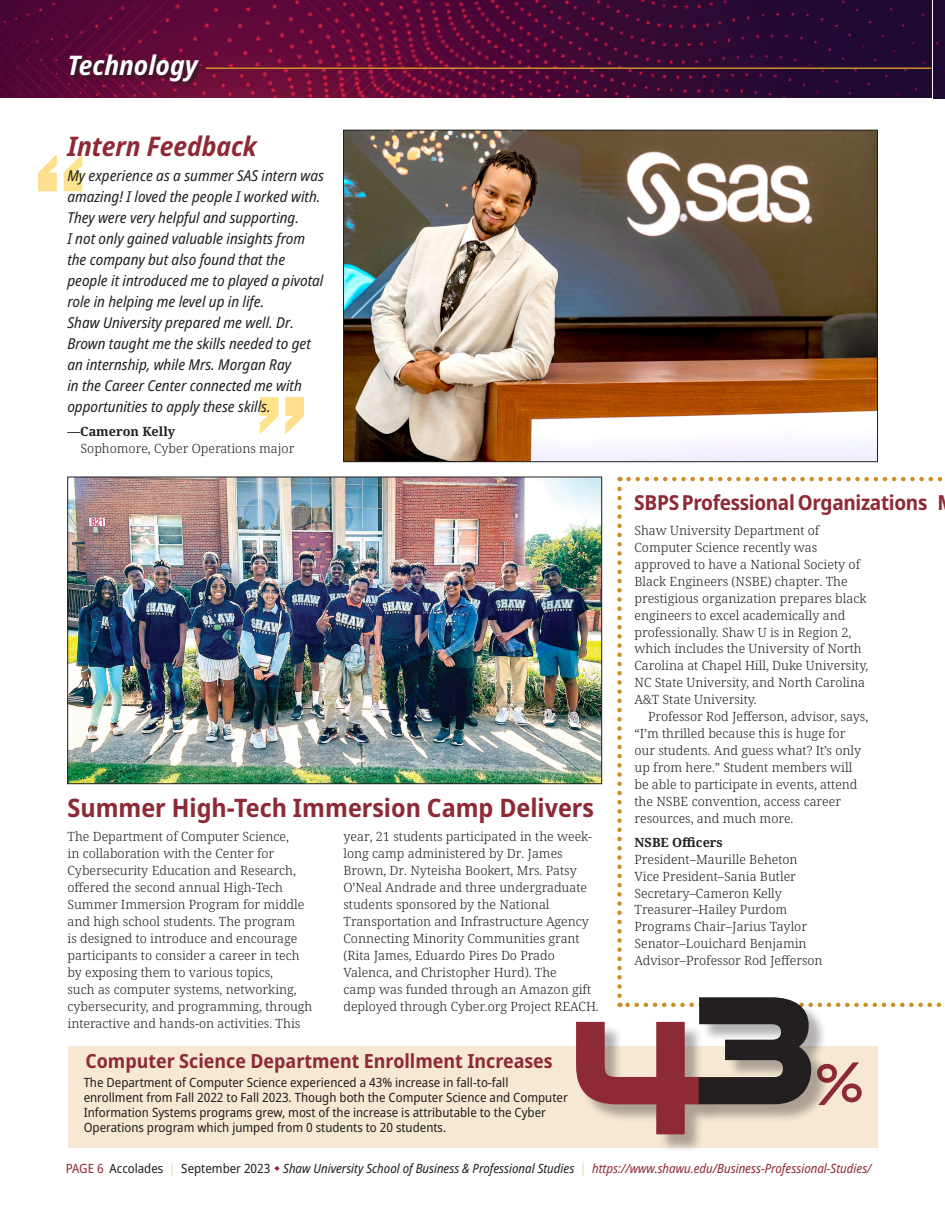
<style>
.page{position:relative;width:945px;height:1215px;background:#fff}
.page>*{position:absolute;margin:0;border:0;box-sizing:border-box;transform-origin:0 0}
.Accolades_Heads{font:italic 700 semi-condensed 27px "Noto Sans";color:#8e2a35}
.Accolades_Heads-2{font:italic 700 semi-condensed 27px "Noto Sans";color:#fff}
.Accolades_Heads-3{font:700 semi-condensed 25.5px "Noto Sans";color:#8e2a35}
.Accolades_Heads-4{font:700 semi-condensed 20.7px "Noto Sans";letter-spacing:-.015em;color:#8e2a35}
.Accolades_Heads-5{font:700 semi-condensed 19.5px "Noto Sans";color:#8e2a35}
.Accolades_Quotes{font:italic semi-condensed 15px/21px "Noto Sans";color:#231f20}
.Accolades_Body{font:300 12.75px/17px "Noto Serif";color:#231f20}
.Accolades_Captions{font:semi-condensed 12.75px/15px "Noto Sans";color:#231f20}
.t1{font:italic semi-condensed 12.75px "Noto Sans";color:#8e2a35}
.Accolades_Body-2{font:700 12.75px "Noto Serif";color:#231f20}
.s1{font-style:normal}
.s2{font-style:normal;color:#231f20}
.s3{font-weight:100;font-style:normal;color:#cf8d29}
.s4{color:#231f20}
</style>
<div class="page">
<img style="left:5px;top:0;width:42px;height:31px">
<img style="left:27px;top:6px;width:20px;height:14px">
<img style="left:0;top:31px;width:15px;height:25px">
<img style="left:42px;top:36px;width:11px;height:20px">
<img style="left:56px;top:34px;width:10px;height:22px">
<img style="left:66px;top:9px;width:14px;height:89px">
<svg style="left:0;top:56px;width:75px;height:42px;background:#550637"></svg>
<img style="left:80px;top:7px;width:13px;height:91px">
<img style="left:93px;top:5px;width:14px;height:93px">
<svg style="left:103px;top:51px;width:4px;height:4px"></svg>
<img style="left:107px;top:3px;width:14px;height:95px">
<img style="left:121px;top:2px;width:15px;height:96px">
<svg style="left:136px;top:0;width:809px;height:98px;background:#490a36"></svg>
<div style="left:68px;top:1046px;width:810px;height:102px;background:#f6e8d3"></div>
<hr style="left:206px;top:68px;width:726px;height:1px;background:#cf8d29">
<div style="left:70px;top:55px;width:135px;height:32px;background:#231f20;opacity:.75"></div>
<img style="left:345px;top:132px;width:531px;height:328px">
<img style="left:70px;top:479px;width:506px;height:303px">
<svg style="left:38px;top:154px;width:44px;height:37px"></svg>
<svg style="left:260px;top:397px;width:44px;height:38px"></svg>
<div style="left:578px;top:1024px;width:141px;height:129px;background:#231f20;opacity:.35"></div>
<svg style="left:576px;top:477px;width:367px;height:657px"></svg>
<p class="Accolades_Heads-2" style="left:68px;top:46px;width:132px">Technology</p>
<p class="Accolades_Heads" style="left:68px;top:128px;width:191px">Intern Feedback</p>
<p class="Accolades_Quotes" style="left:67px;top:165px;width:258px">My experience as a summer SAS intern was amazing! I loved the people I worked with.<br>They were very helpful and supporting.</p>
<p class="Accolades_Quotes" style="left:67px;top:228px;width:258px">I not only gained valuable insights from the company but also found that the people it introduced me to played a pivotal role in helping me level up in life.</p>
<p class="Accolades_Quotes" style="left:67px;top:312px;width:245px">Shaw University prepared me well. Dr.<br>Brown taught me the skills needed to get an internship, while Mrs. Morgan Ray<br>in the Career Center connected me with opportunities to apply these skills.</p>
<p class="Accolades_Body-2" style="left:67px;top:422px;width:109px">—Cameron Kelly</p>
<p class="Accolades_Body" style="left:81px;top:440px;width:215px">Sophomore, Cyber Operations major</p>
<p class="Accolades_Heads-3" style="left:68px;top:790px;width:528px">Summer High-Tech Immersion Camp Delivers</p>
<p class="Accolades_Body" style="left:68px;top:829px;width:247px">The Department of Computer Science,<br>in collaboration with the Center for Cybersecurity Education and Research, offered the second annual High-Tech Summer Immersion Program for middle and high school students. The program<br>is designed to introduce and encourage participants to consider a career in tech by exposing them to various topics,<br>such as computer systems, networking, cybersecurity, and programming, through interactive and hands-on activities. This</p>
<p class="Accolades_Body" style="left:344px;top:829px;width:257px">year, 21 students participated in the week&shy;long camp administered by Dr. James Brown, Dr. Nyteisha Bookert, Mrs. Patsy O’Neal Andrade and three undergraduate students sponsored by the National Transportation and Infrastructure Agency Connecting Minority Communities grant (Rita James, Eduardo Pires Do Prado Valenca, and Christopher Hurd). The<br>camp was funded through an Amazon gift deployed through Cyber.org Project REACH.</p>
<p class="Accolades_Heads-5" style="left:86px;top:1047px;width:469px">Computer Science Department Enrollment Increases</p>
<p class="Accolades_Captions" style="left:84px;top:1075px;width:486px">The Department of Computer Science experienced a 43% increase in fall-to-fall enrollment from Fall 2022 to Fall 2023. Though both the Computer Science and Computer Information Systems programs grew, most of the increase is attributable to the Cyber Operations program which jumped from 0 students to 20 students.</p>
<p class="Accolades_Heads-4" style="left:634px;top:488px;width:295px">SBPS Professional Organizations</p>
<p class="Accolades_Body" style="left:634px;top:522px;width:235px">Shaw University Department of Computer Science recently was approved to have a National Society of Black Engineers (NSBE) chapter. The prestigious organization prepares black engineers to excel academically and professionally. Shaw U is in Region 2, which includes the University of North Carolina at Chapel Hill, Duke University, NC State University, and North Carolina A&amp;T State University.</p>
<p class="Accolades_Body" style="left:634px;top:709px;width:235px;text-indent:14px">Professor Rod Jefferson, advisor, says, “I’m thrilled because this is huge for our students. And guess what? It’s only up from here.” Student members will be able to participate in events, attend the NSBE convention, access career resources, and much more.</p>
<p class="Accolades_Body-2" style="left:634px;top:833px;width:90px">NSBE Officers</p>
<p class="Accolades_Body" style="left:634px;top:851px;width:165px">President–Maurille Beheton</p>
<p class="Accolades_Body" style="left:634px;top:868px;width:163px">Vice President–Sania Butler</p>
<p class="Accolades_Body" style="left:634px;top:885px;width:149px">Secretary–Cameron Kelly</p>
<p class="Accolades_Body" style="left:634px;top:902px;width:154px">Treasurer–Hailey Purdom</p>
<p class="Accolades_Body" style="left:634px;top:919px;width:174px">Programs Chair–Jarius Taylor</p>
<p class="Accolades_Body" style="left:634px;top:936px;width:174px">Senator–Louichard Benjamin</p>
<p class="Accolades_Body" style="left:634px;top:953px;width:190px">Advisor–Professor Rod Jefferson</p>
<p class="t1" style="left:66px;top:1159px;width:808px"><span class="s1">PAGE 6</span> <span class="s2">Accolades</span> <span class="s3">|</span> <span class="s2">September 2023</span> <span class="s4">Shaw University School of Business &amp; Professional Studies</span> <span class="s3">|</span> https://www.shawu.edu/Business-Professional-Studies/</p>
</div>
